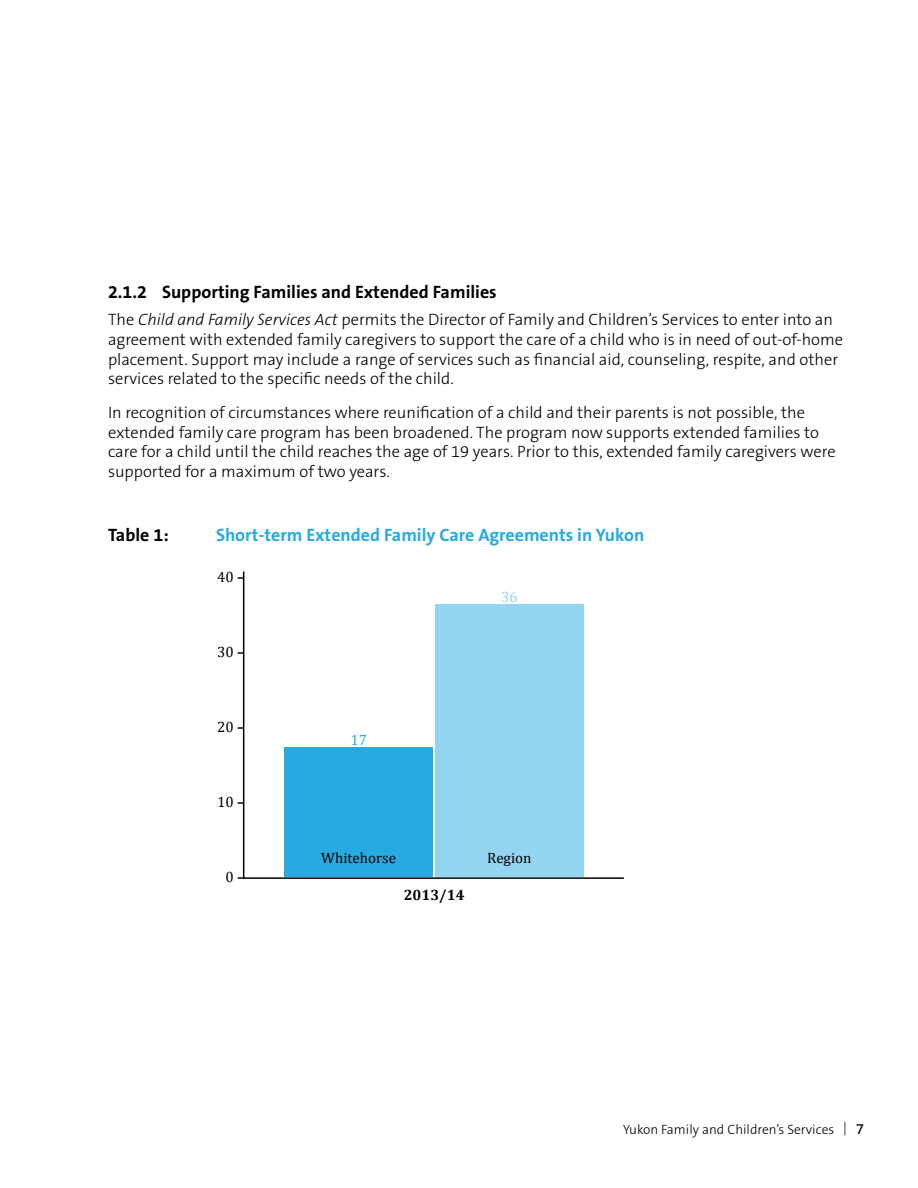
<style>
.page{position:relative;width:918px;height:1188px;background:#fff}
.page>*{position:absolute;margin:0;border:0;box-sizing:border-box;transform-origin:0 0}
.t1{font:700 18px "The Sans B7";color:#000}
.t2{font:700 18px "The Sans B7";color:#27aae1}
.t3{font:300 16.5px/19.8px "The Sans B3";color:#000}
.t4{font:15px "Cambria";color:#000}
.t5{font:700 15px "Cambria";color:#000}
.t6{font:15px "Cambria";color:#27aae1}
.t7{font:15px "Cambria";color:rgb(39 170 225/.5)}
.t8{font:300 13.5px "The Sans B3";color:#000}
.s1{font-style:italic}
.s2{font-weight:700}
.s3{font-family:"The Sans B5 Plain";font-weight:400;font-size:15px}
</style>
<div class="page">
<svg style="left:242px;top:571px;width:382px;height:308px"></svg>
<div style="left:285px;top:747px;width:148px;height:130px;background:#27aae1"></div>
<div style="left:435px;top:604px;width:149px;height:273px;background:#93d4f0"></div>
<p class="t1" style="left:108px;top:283px;width:390px">2.1.2 Supporting Families and Extended Families</p>
<p class="t3" style="left:108px;top:311px;width:737px">The <span class="s1">Child and Family Services Act</span> permits the Director of Family and Children’s Services to enter into an agreement with extended family caregivers to support the care of a child who is in need of out-of-home placement. Support may include a range of services such as financial aid, counseling, respite, and other services related to the specific needs of the child.</p>
<p class="t3" style="left:108px;top:403px;width:729px">In recognition of circumstances where reunification of a child and their parents is not possible, the extended family care program has been broadened. The program now supports extended families to care for a child until the child reaches the age of 19 years. Prior to this, extended family caregivers were supported for a maximum of two years.</p>
<p class="t1" style="left:108px;top:525px;width:62px">Table 1:</p>
<p class="t2" style="left:216px;top:525px;width:430px">Short-term Extended Family Care Agreements in Yukon</p>
<p class="t4" style="left:217px;top:568px;width:29px">40 <span class="s2">–</span></p>
<p class="t4" style="left:217px;top:643px;width:29px">30 <span class="s2">–</span></p>
<p class="t4" style="left:217px;top:718px;width:29px">20 <span class="s2">–</span></p>
<p class="t4" style="left:217px;top:793px;width:29px">10 <span class="s2">–</span></p>
<p class="t4" style="left:225px;top:868px;width:21px">0 <span class="s2">–</span></p>
<p class="t6" style="left:350px;top:731px;width:18px">17</p>
<p class="t7" style="left:501px;top:588px;width:18px">36</p>
<p class="t4" style="left:321px;top:849px;width:76px">Whitehorse</p>
<p class="t4" style="left:487px;top:849px;width:46px">Region</p>
<p class="t5" style="left:404px;top:886px;width:62px">2013/14</p>
<p class="t8" style="left:623px;top:1122px;width:242px">Yukon Family and Children’s Services | <span class="s3">7</span></p>
</div>
